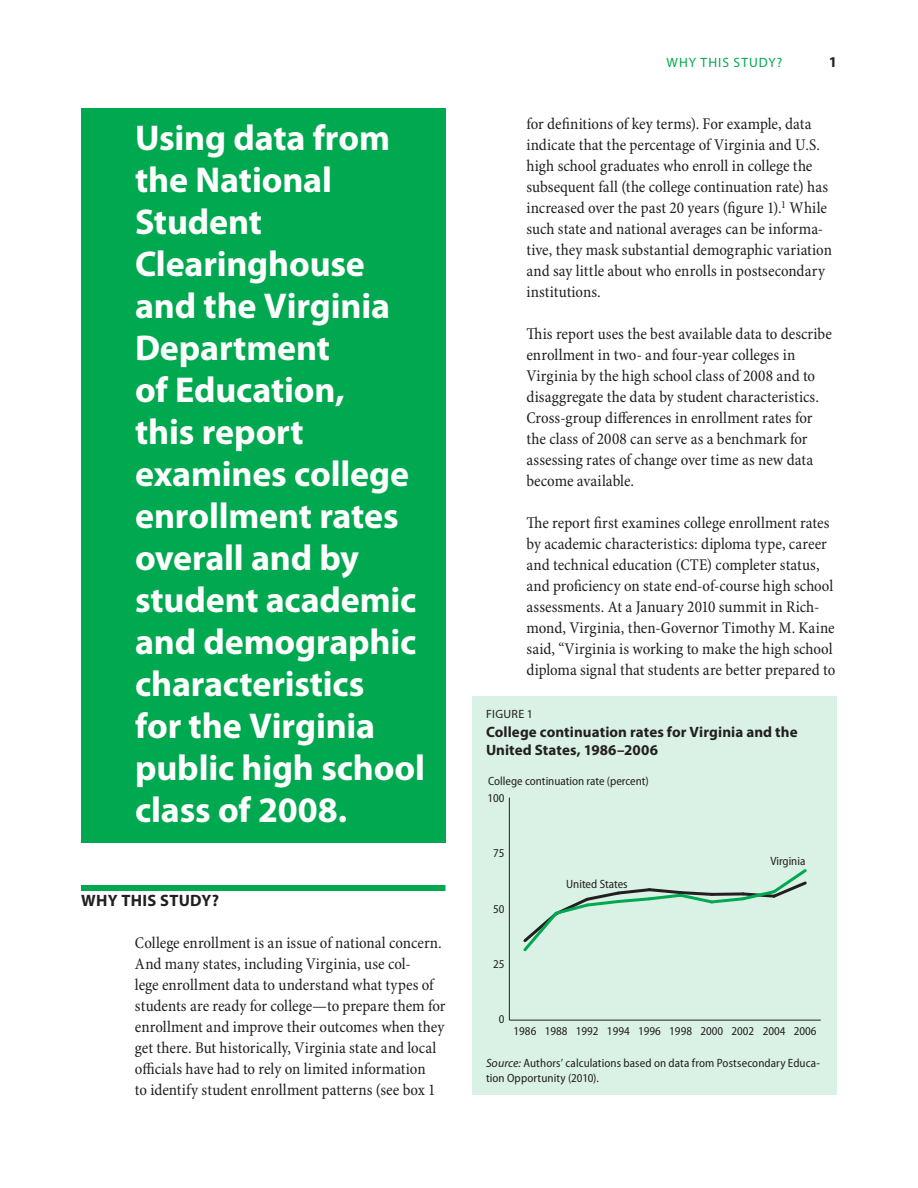
<style>
.page{position:relative;width:918px;height:1188px;background:#fff}
.page>*{position:absolute;margin:0;border:0;box-sizing:border-box;transform-origin:0 0}
.t1{font:700 36px/42px "Myriad Pro";letter-spacing:-.005em;color:#fff}
.t2{font:condensed 16.5px/21px "Minion Pro";color:#231f20}
.t3{font:700 16.5px "Myriad Pro";letter-spacing:.02em;color:#231f20}
.t4{font:700 15px/18px "Myriad Pro";letter-spacing:.005em;color:#231f20}
.t5{font:13.5px "Myriad Pro";letter-spacing:.075em;color:#00a94f}
.t6{font:semi-condensed 12px/15px "Myriad Pro";color:#231f20}
.t7{font:12px "Myriad Pro";letter-spacing:.03em;color:#231f20}
.s1{font-style:italic;font-stretch:normal}
</style>
<div class="page">
<div style="left:81px;top:108px;width:365px;height:735px;background:#00a94f"></div>
<div style="left:81px;top:885px;width:365px;height:6px;background:#00a94f"></div>
<div style="left:472px;top:696px;width:365px;height:399px;background:#d9f2e5"></div>
<hr style="left:509px;top:1020px;width:312px;height:1px;background:#231f20">
<hr style="left:509px;top:798px;width:1px;height:222px;background:#231f20">
<svg style="left:523px;top:869px;width:284px;height:83px"></svg>
<p class="t1" style="left:135px;top:117px;width:292px">Using data from the national student clearinghouse and the Virginia<br>Department<br>of Education,<br>this report examines college enrollment rates overall and by student academic and demographic characteristics<br>for the Virginia public high school class of 2008.</p>
<p class="t3" style="left:81px;top:891px;width:139px">Why This sTUDy?</p>
<p class="t2" style="left:135px;top:933px;width:312px">College enrollment is an issue of national concern.<br>And many states, including Virginia, use col-<br>lege enrollment data to understand what types of students are ready for college—to prepare them for enrollment and improve their outcomes when they get there. But historically, Virginia state and local officials have had to rely on limited information<br>to identify student enrollment patterns (see box 1</p>
<p class="t5" style="left:667px;top:55px;width:117px">WHY THIS STUDY?</p>
<p class="t4" style="left:829px;top:53px;width:10px">1</p>
<p class="t2" style="left:526px;top:114px;width:307px">for definitions of key terms). For example, data indicate that the percentage of Virginia and U.S. high school graduates who enroll in college the subsequent fall (the college continuation rate) has increased over the past 20 years (figure 1).<sup>1</sup> While such state and national averages can be informa&shy;tive, they mask substantial demographic variation and say little about who enrolls in postsecondary institutions.</p>
<p class="t2" style="left:526px;top:324px;width:307px">This report uses the best available data to describe enrollment in two- and four-year colleges in Virginia by the high school class of 2008 and to disaggregate the data by student characteristics.<br>Cross-group differences in enrollment rates for the class of 2008 can serve as a benchmark for assessing rates of change over time as new data become available.</p>
<p class="t2" style="left:526px;top:513px;width:310px">The report first examines college enrollment rates by academic characteristics: diploma type, career and technical education (CTE) completer status, and proficiency on state end-of-course high school assessments. At a January 2010 summit in Rich&shy;mond, Virginia, then-Governor Timothy M. Kaine said, “Virginia is working to make the high school diploma signal that students are better prepared to</p>
<p class="t7" style="left:486px;top:708px;width:49px">FIGURE 1</p>
<p class="t4" style="left:486px;top:723px;width:313px">college continuation rates for Virginia and the<br>United states, 1986–2006</p>
<p class="t6" style="left:488px;top:774px;width:162px">College continuation rate (percent)</p>
<p class="t6" style="left:487px;top:790px;width:19px">100</p>
<p class="t6" style="left:493px;top:846px;width:13px">75</p>
<p class="t6" style="left:493px;top:902px;width:13px">50</p>
<p class="t6" style="left:566px;top:876px;width:63px">United States</p>
<p class="t6" style="left:770px;top:854px;width:36px">Virginia</p>
<p class="t6" style="left:493px;top:957px;width:13px">25</p>
<p class="t6" style="left:499px;top:1011px;width:7px">0</p>
<p class="t6" style="left:514px;top:1023px;width:24px">1986</p>
<p class="t6" style="left:545px;top:1023px;width:24px">1988</p>
<p class="t6" style="left:576px;top:1023px;width:24px">1992</p>
<p class="t6" style="left:607px;top:1023px;width:24px">1994</p>
<p class="t6" style="left:638px;top:1023px;width:24px">1996</p>
<p class="t6" style="left:669px;top:1023px;width:24px">1998</p>
<p class="t6" style="left:700px;top:1023px;width:24px">2000</p>
<p class="t6" style="left:732px;top:1023px;width:24px">2002</p>
<p class="t6" style="left:763px;top:1023px;width:24px">2004</p>
<p class="t6" style="left:794px;top:1023px;width:24px">2006</p>
<p class="t6" style="left:486px;top:1055px;width:336px"><span class="s1">Source:</span> Authors’ calculations based on data from Postsecondary Educa&shy;tion Opportunity (2010).</p>
</div>
